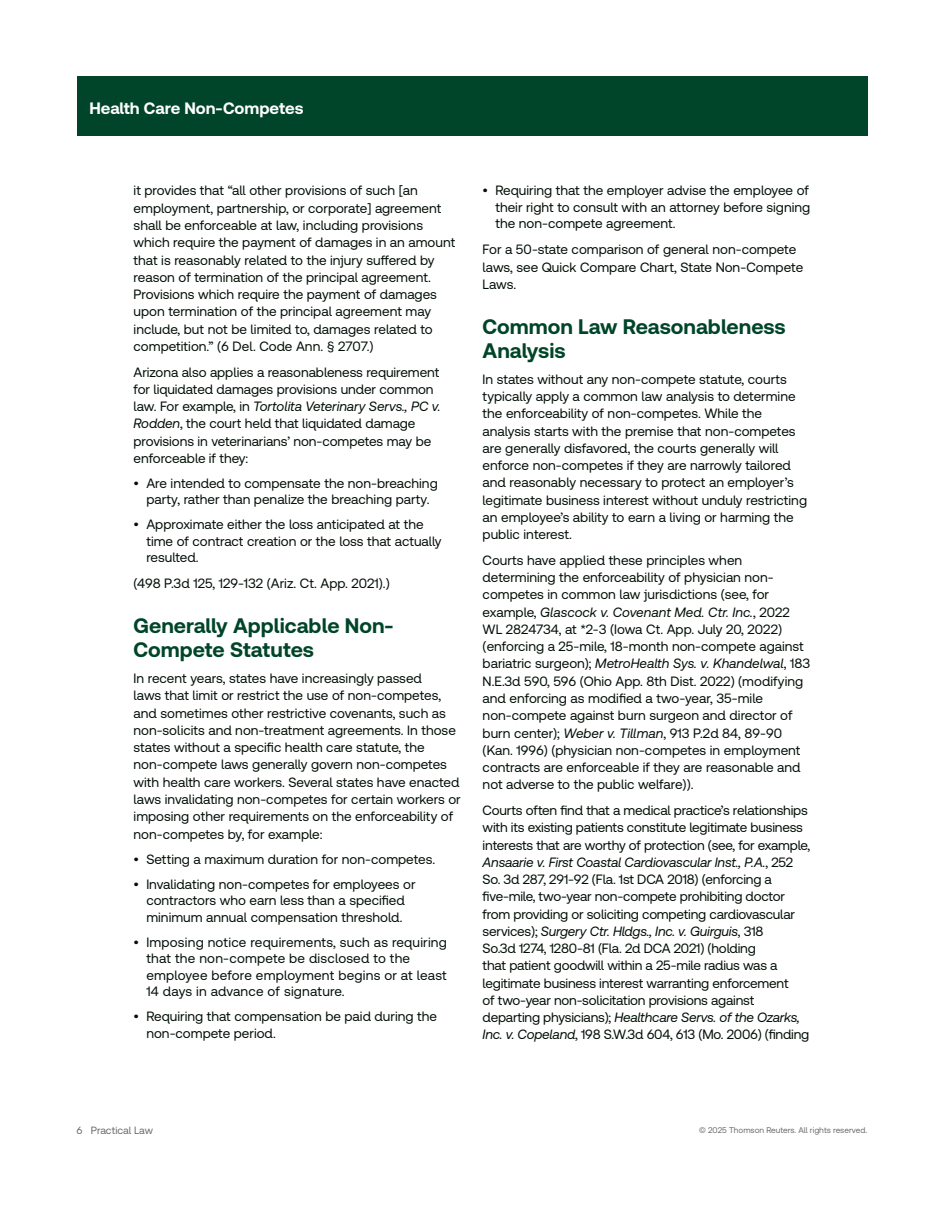
<style>
.page{position:relative;width:944px;height:1214px;background:#fff}
.page>*{position:absolute;margin:0;border:0;box-sizing:border-box;transform-origin:0 0}
.t1{font:700 21px/24px "Clario";color:#004529}
.t2{font:700 16.5px "Clario";color:#fff}
.t3{font:13.5px/17.2px "Clario";color:#020f06}
.t4{font:10.5px "Clario";color:#676d66}
.t5{font:8.25px "Clario";color:#676d66}
.s1{font-style:italic}
</style>
<div class="page">
<div style="left:77px;top:77px;width:790px;height:59px;background:#004529"></div>
<p class="t2" style="left:89px;top:98px;width:215px">Health Care Non-Competes</p>
<p class="t3" style="left:134px;top:182px;width:323px">it provides that “all other provisions of such [an employment, partnership, or corporate] agreement shall be enforceable at law, including provisions which require the payment of damages in an amount that is reasonably related to the injury suffered by reason of termination of the principal agreement.<br>Provisions which require the payment of damages upon termination of the principal agreement may include, but not be limited to, damages related to competition.” (6 Del. Code Ann. § 2707.)</p>
<p class="t3" style="left:134px;top:363px;width:308px">Arizona also applies a reasonableness requirement for liquidated damages provisions under common law. For example, in <span class="s1">Tortolita Veterinary Servs., PC v.<br>Rodden</span>, the court held that liquidated damage provisions in veterinarians’ non-competes may be enforceable if they:</p>
<p class="t3" style="left:134px;top:474px;width:306px;line-height:16.5px;text-align:center">• Are intended to compensate the non-breaching party, rather than penalize the breaching party.</p>
<p class="t3" style="left:146px;top:516px;width:297px;line-height:16.5px;text-indent:-13px">• Approximate either the loss anticipated at the time of contract creation or the loss that actually resulted.</p>
<p class="t3" style="left:134px;top:574px;width:258px">(498 P.3d 125, 129-132 (Ariz. Ct. App. 2021).)</p>
<h1 class="t1" style="left:134px;top:613px;width:261px">Generally Applicable Non-<br>Compete Statutes</h1>
<p class="t3" style="left:134px;top:669px;width:328px">In recent years, states have increasingly passed<br>laws that limit or restrict the use of non-competes, and sometimes other restrictive covenants, such as non-solicits and non-treatment agreements. In those states without a specific health care statute, the non-compete laws generally govern non-competes with health care workers. Several states have enacted laws invalidating non-competes for certain workers or imposing other requirements on the enforceability of non-competes by, for example:</p>
<p class="t3" style="left:134px;top:849px;width:303px">• Setting a maximum duration for non-competes.</p>
<p class="t3" style="left:134px;top:875px;width:283px;line-height:16.5px;text-align:center">• Invalidating non-competes for employees or contractors who earn less than a specified minimum annual compensation threshold.</p>
<p class="t3" style="left:146px;top:933px;width:302px;line-height:16.5px;text-indent:-13px">• Imposing notice requirements, such as requiring that the non-compete be disclosed to the employee before employment begins or at least 14 days in advance of signature.</p>
<p class="t3" style="left:146px;top:1007px;width:292px;line-height:16.5px;text-indent:-13px">• Requiring that compensation be paid during the non-compete period.</p>
<p class="t3" style="left:495px;top:182px;width:316px;line-height:16.5px;text-align:justify;text-indent:-13px">• Requiring that the employer advise the employee of their right to consult with an attorney before signing the non-compete agreement.</p>
<p class="t3" style="left:482px;top:240px;width:322px">For a 50-state comparison of general non-compete laws, see Quick Compare Chart, State Non-Compete<br>Laws.</p>
<h1 class="t1" style="left:482px;top:314px;width:304px">Common Law Reasonableness<br>Analysis</h1>
<p class="t3" style="left:482px;top:370px;width:326px">In states without any non-compete statute, courts typically apply a common law analysis to determine the enforceability of non-competes. While the analysis starts with the premise that non-competes are generally disfavored, the courts generally will enforce non-competes if they are narrowly tailored and reasonably necessary to protect an employer’s legitimate business interest without unduly restricting an employee’s ability to earn a living or harming the public interest.</p>
<p class="t3" style="left:482px;top:551px;width:329px">Courts have applied these principles when determining the enforceability of physician non&shy;competes in common law jurisdictions (see, for example, <span class="s1">Glascock v. Covenant Med. Ctr. Inc.</span>, 2022<br>WL 2824734, at *2-3 (Iowa Ct. App. July 20, 2022) (enforcing a 25-mile, 18-month non-compete against bariatric surgeon); <span class="s1">MetroHealth Sys. v. Khandelwal</span>, 183<br>N.E.3d 590, 596 (Ohio App. 8th Dist. 2022) (modifying and enforcing as modified a two-year, 35-mile non-compete against burn surgeon and director of burn center); <span class="s1">Weber v. Tillman</span>, 913 P.2d 84, 89-90 (Kan. 1996) (physician non-competes in employment contracts are enforceable if they are reasonable and not adverse to the public welfare)).</p>
<p class="t3" style="left:482px;top:801px;width:329px">Courts often find that a medical practice’s relationships with its existing patients constitute legitimate business interests that are worthy of protection (see, for example, <span class="s1">Ansaarie v. First Coastal Cardiovascular Inst., P.A.</span>, 252<br>So. 3d 287, 291-92 (Fla. 1st DCA 2018) (enforcing a five-mile, two-year non-compete prohibiting doctor from providing or soliciting competing cardiovascular services); <span class="s1">Surgery Ctr. Hldgs., Inc. v. Guirguis</span>, 318<br>So.3d 1274, 1280-81 (Fla. 2d DCA 2021) (holding<br>that patient goodwill within a 25-mile radius was a legitimate business interest warranting enforcement<br>of two-year non-solicitation provisions against departing physicians); <span class="s1">Healthcare Servs. of the Ozarks, Inc. v. Copeland</span>, 198 S.W.3d 604, 613 (Mo. 2006) (finding</p>
<p class="t4" style="left:77px;top:1124px;width:78px">6 Practical Law</p>
<p class="t5" style="left:699px;top:1124px;width:170px">© 2025 Thomson Reuters. All rights reserved.</p>
</div>
